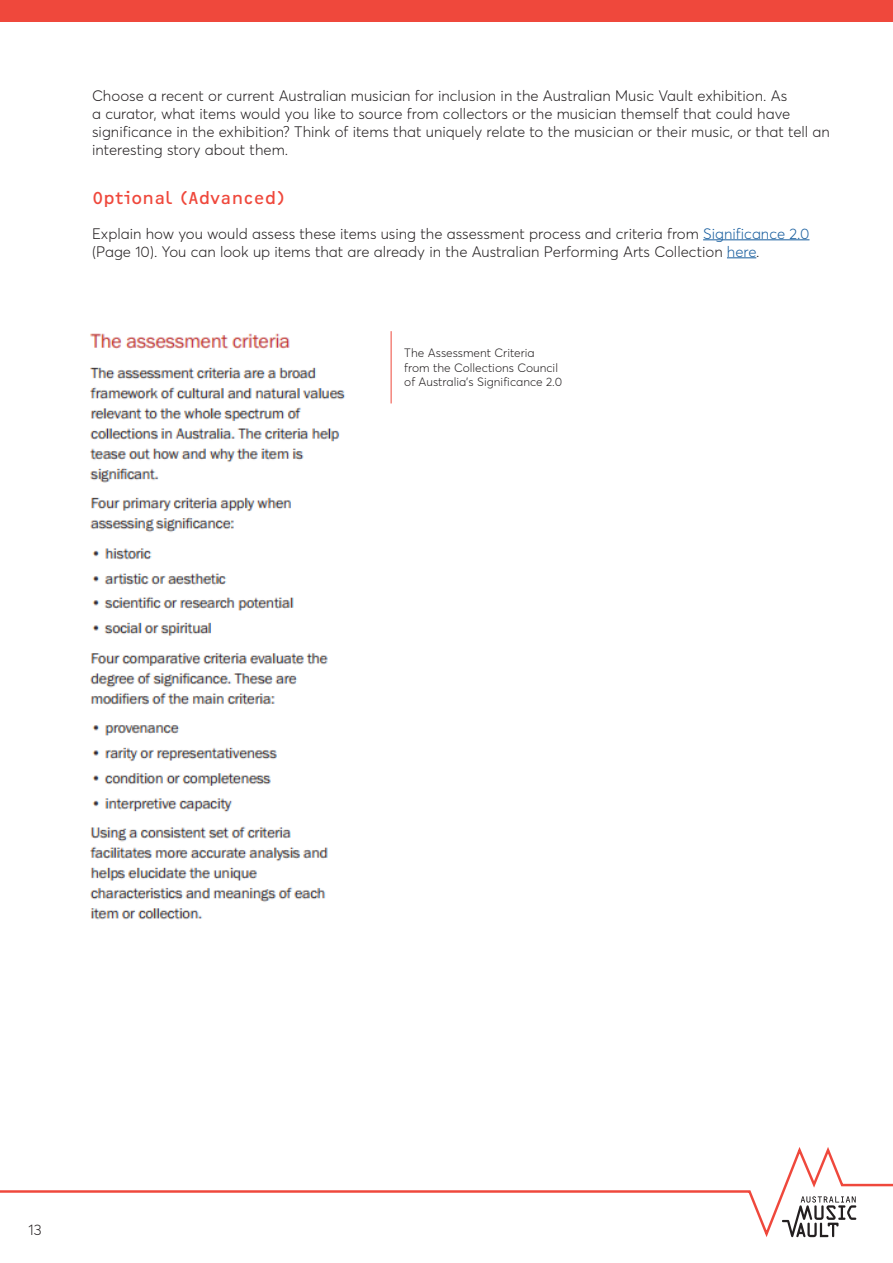
<style>
.page{position:relative;width:893px;height:1263px;background:#fff}
.page>*{position:absolute;margin:0;border:0;box-sizing:border-box;transform-origin:0 0}
.Sub_Heading{font:18px "OCRF";color:#ef483c}
.BODY{font:300 15px/18px "Averta Std";color:#231f20}
.BODY-2{font:300 12px/14.4px "Averta Std";color:#231f20}
.s1{color:#175d9e}
</style>
<div class="page">
<svg style="left:0;top:1147px;width:893px;height:91px"></svg>
<svg style="left:782px;top:1196px;width:74px;height:41px"></svg>
<div style="left:0;top:0;width:893px;height:21px;background:#ef483c"></div>
<hr style="left:703px;top:240px;width:106px;height:1px;background:#175d9e">
<svg style="left:727px;top:258px;width:29px;height:1px"></svg>
<img style="left:90px;top:333px;width:256px;height:587px">
<hr style="left:391px;top:331px;width:1px;height:72px;background:#ef483c">
<p class="BODY" style="left:92px;top:87px;width:739px">Choose a recent or current Australian musician for inclusion in the Australian Music Vault exhibition. As<br>a curator, what items would you like to source from collectors or the musician themself that could have significance in the exhibition? Think of items that uniquely relate to the musician or their music, or that tell an interesting story about them.</p>
<p class="Sub_Heading" style="left:92px;top:186px;width:194px">Optional (Advanced)</p>
<p class="BODY" style="left:92px;top:224px;width:719px">Explain how you would assess these items using the assessment process and criteria from <span class="s1">Significance 2.0 </span>(Page 10). You can look up items that are already in the Australian Performing Arts Collection <span class="s1">here</span>.</p>
<p class="BODY-2" style="left:404px;top:346px;width:159px">The Assessment Criteria from the Collections Council of Australia’s Significance 2.0</p>
<p class="BODY" style="left:28px;top:1221px;width:15px">13</p>
</div>
